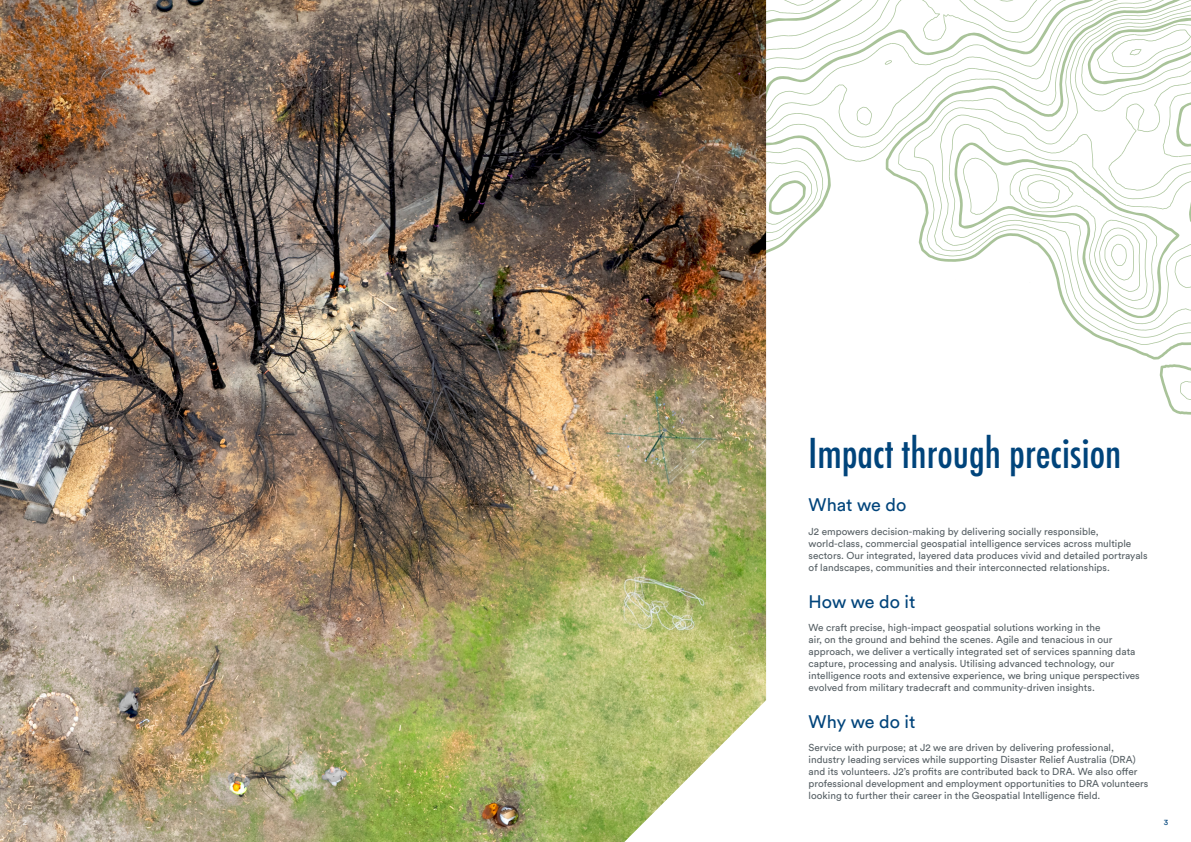
<style>
.page{position:relative;width:1191px;height:842px;background:#fff}
.page>*{position:absolute;margin:0;border:0;box-sizing:border-box;transform-origin:0 0}
.J2_Heading_1{font:500 condensed 40px "Futura";color:#00447b}
.J2_Heading_2{font:18px "Circular Std";color:#00447b}
.J2_Body{font:10px/12px "Circular Std";color:#576065}
.t1{font:8px "Circular Std";color:#f0ece9}
.t2{font:8px "Circular Std";color:#00447b}
</style>
<div class="page">
<svg style="left:766px;top:0;width:425px;height:423px"></svg>
<img style="left:0;top:0;width:766px;height:842px">
<p class="J2_Heading_1" style="left:808px;top:428px;width:314px">Impact through precision</p>
<p class="J2_Heading_2" style="left:808px;top:494px;width:99px">What we do</p>
<p class="J2_Body" style="left:808px;top:525px;width:340px">J2 empowers decision-making by delivering socially responsible, world-class, commercial geospatial intelligence services across multiple sectors. Our integrated, layered data produces vivid and detailed portrayals of landscapes, communities and their interconnected relationships.</p>
<p class="J2_Heading_2" style="left:808px;top:590px;width:108px">How we do it</p>
<p class="J2_Body" style="left:808px;top:621px;width:333px">We craft precise, high-impact geospatial solutions working in the<br>air, on the ground and behind the scenes. Agile and tenacious in our approach, we deliver a vertically integrated set of services spanning data capture, processing and analysis. Utilising advanced technology, our intelligence roots and extensive experience, we bring unique perspectives evolved from military tradecraft and community-driven insights.</p>
<p class="J2_Heading_2" style="left:808px;top:711px;width:108px">Why we do it</p>
<p class="J2_Body" style="left:808px;top:742px;width:341px">Service with purpose; at J2 we are driven by delivering professional, industry leading services while supporting Disaster Relief Australia (DRA) and its volunteers. J2’s profits are contributed back to DRA. We also offer professional development and employment opportunities to DRA volunteers looking to further their career in the Geospatial Intelligence field.</p>
<p class="t1" style="left:23px;top:817px;width:6px">2</p>
<p class="t2" style="left:1163px;top:817px;width:6px">3</p>
</div>
